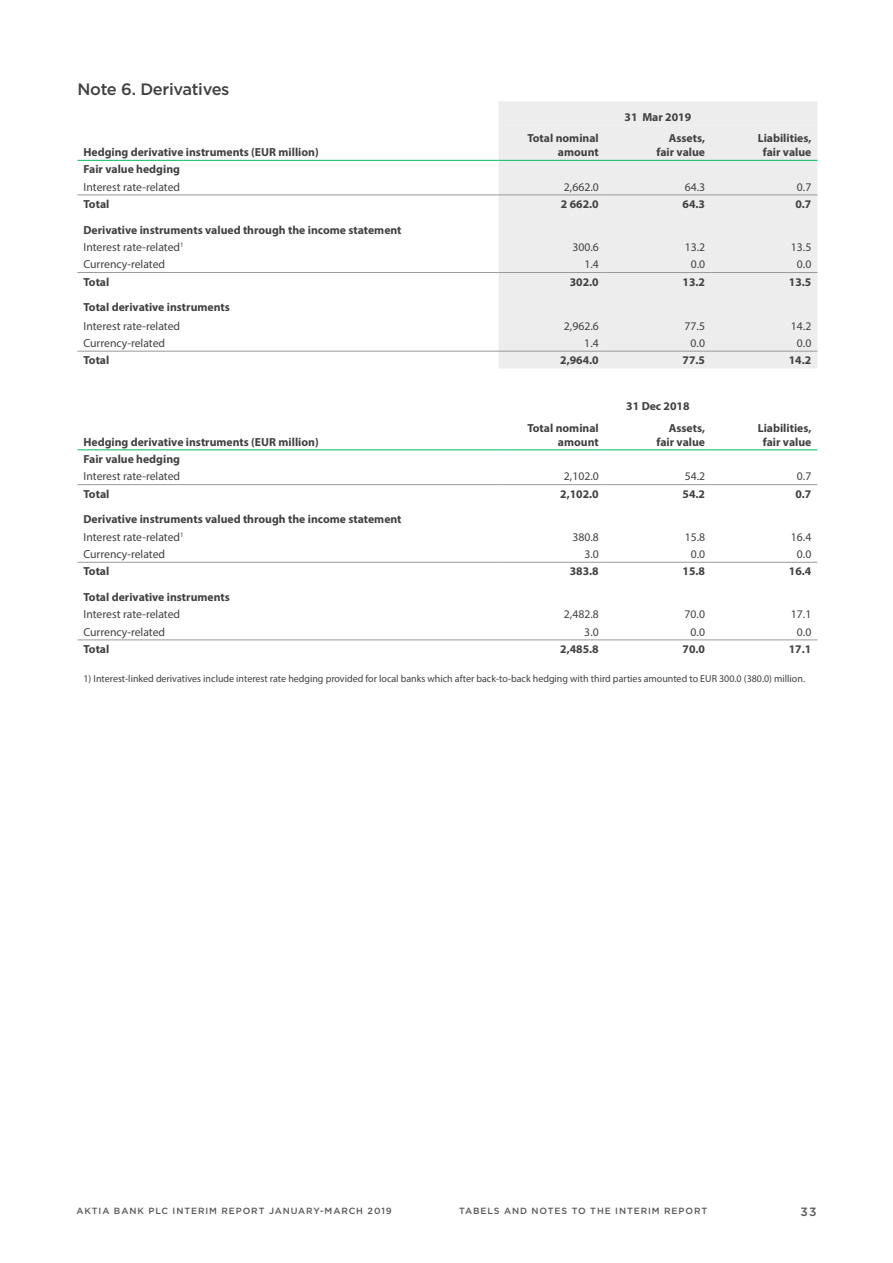
<style>
.page{position:relative;width:893px;height:1263px;background:#fff}
.page>*{position:absolute;margin:0;border:0;box-sizing:border-box;transform-origin:0 0}
.t1{font:500 16.5px "Gotham";letter-spacing:-.02em;color:#414042}
.t2{font:500 12px "Gotham";color:#585858}
.t3{font:700 11.7px/14.1px "Myriad Pro";color:#414042;text-align:right}
.t4{font:11.7px "Myriad Pro";color:#414042}
.t5{font:10.2px "Myriad Pro";color:#414042}
.t6{font:500 9px "Gotham";letter-spacing:.1em;color:#585858}
.s1{font-weight:400}
</style>
<div class="page">
<div style="left:498px;top:101px;width:319px;height:267px;background:#ededee"></div>
<div style="left:498px;top:125px;width:319px;height:35px;background:#ededee"></div>
<hr style="left:78px;top:351px;width:420px;height:1px;background:#999">
<hr style="left:498px;top:351px;width:107px;height:1px;background:#999">
<hr style="left:605px;top:351px;width:106px;height:1px;background:#999">
<hr style="left:711px;top:351px;width:106px;height:1px;background:#999">
<hr style="left:78px;top:272px;width:420px;height:1px;background:#999">
<hr style="left:498px;top:272px;width:107px;height:1px;background:#999">
<hr style="left:605px;top:272px;width:106px;height:1px;background:#999">
<hr style="left:711px;top:272px;width:106px;height:1px;background:#999">
<hr style="left:78px;top:195px;width:420px;height:1px;background:#999">
<hr style="left:498px;top:195px;width:107px;height:1px;background:#999">
<hr style="left:605px;top:195px;width:106px;height:1px;background:#999">
<hr style="left:711px;top:195px;width:106px;height:1px;background:#999">
<hr style="left:78px;top:160px;width:420px;height:1px;background:#00bd5f">
<hr style="left:498px;top:160px;width:107px;height:1px;background:#00bd5f">
<hr style="left:605px;top:160px;width:106px;height:1px;background:#00bd5f">
<hr style="left:711px;top:160px;width:106px;height:1px;background:#00bd5f">
<hr style="left:498px;top:449px;width:107px;height:1px;background:#00bd5f">
<hr style="left:605px;top:449px;width:106px;height:1px;background:#00bd5f">
<hr style="left:711px;top:449px;width:106px;height:1px;background:#00bd5f">
<hr style="left:78px;top:639px;width:420px;height:1px;background:#999">
<hr style="left:498px;top:639px;width:107px;height:1px;background:#999">
<hr style="left:605px;top:639px;width:106px;height:1px;background:#999">
<hr style="left:711px;top:639px;width:106px;height:1px;background:#999">
<hr style="left:78px;top:562px;width:420px;height:1px;background:#999">
<hr style="left:498px;top:562px;width:107px;height:1px;background:#999">
<hr style="left:605px;top:562px;width:106px;height:1px;background:#999">
<hr style="left:711px;top:562px;width:106px;height:1px;background:#999">
<hr style="left:78px;top:484px;width:420px;height:1px;background:#999">
<hr style="left:498px;top:484px;width:107px;height:1px;background:#999">
<hr style="left:605px;top:484px;width:106px;height:1px;background:#999">
<hr style="left:711px;top:484px;width:106px;height:1px;background:#999">
<hr style="left:78px;top:449px;width:420px;height:1px;background:#00bd5f">
<h1 class="t1" style="left:78px;top:79px;width:154px">NOTE 6. DERIVATIVES</h1>
<p class="t3" style="left:84px;top:145px;width:237px">Hedging derivative instruments (EUR million)</p>
<p class="t3" style="left:625px;top:110px;width:68px">31 Mar 2019</p>
<p class="t3" style="left:527px;top:131px;width:73px">Total nominal amount</p>
<p class="t3" style="left:656px;top:131px;width:50px">Assets, fair value</p>
<p class="t3" style="left:758px;top:131px;width:55px;text-align:center">Liabilities, fair value</p>
<p class="t3" style="left:84px;top:162px;width:98px">Fair value hedging</p>
<p class="t4" style="left:84px;top:179px;width:98px">Interest rate-related</p>
<p class="t4" style="left:564px;top:179px;width:36px">2,662.0</p>
<p class="t4" style="left:685px;top:179px;width:22px">64.3</p>
<p class="t4" style="left:797px;top:179px;width:16px">0.7</p>
<p class="t3" style="left:83px;top:197px;width:27px">Total</p>
<p class="t3" style="left:561px;top:197px;width:39px">2 662.0</p>
<p class="t3" style="left:683px;top:197px;width:24px">64.3</p>
<p class="t3" style="left:795px;top:197px;width:18px">0.7</p>
<p class="t3" style="left:83px;top:221px;width:320px;line-height:17.2px;text-align:left">Derivative instruments valued through the income statement<br><span class="s1">Interest rate-related</span><sup>1</sup></p>
<p class="t4" style="left:572px;top:240px;width:28px">300.6</p>
<p class="t4" style="left:685px;top:240px;width:22px">13.2</p>
<p class="t4" style="left:791px;top:240px;width:22px">13.5</p>
<p class="t4" style="left:83px;top:257px;width:83px">Currency-related</p>
<p class="t4" style="left:584px;top:257px;width:16px">1.4</p>
<p class="t4" style="left:691px;top:257px;width:16px">0.0</p>
<p class="t4" style="left:797px;top:257px;width:16px">0.0</p>
<p class="t3" style="left:83px;top:274px;width:27px">Total</p>
<p class="t3" style="left:570px;top:274px;width:31px">302.0</p>
<p class="t3" style="left:682px;top:274px;width:24px">13.2</p>
<p class="t3" style="left:789px;top:274px;width:24px">13.5</p>
<p class="t3" style="left:83px;top:300px;width:148px">Total derivative instruments</p>
<p class="t4" style="left:83px;top:318px;width:98px">Interest rate-related</p>
<p class="t4" style="left:564px;top:318px;width:36px">2,962.6</p>
<p class="t4" style="left:685px;top:318px;width:22px">77.5</p>
<p class="t4" style="left:791px;top:318px;width:22px">14.2</p>
<p class="t4" style="left:83px;top:336px;width:83px">Currency-related</p>
<p class="t4" style="left:584px;top:336px;width:16px">1.4</p>
<p class="t4" style="left:691px;top:336px;width:16px">0.0</p>
<p class="t4" style="left:797px;top:336px;width:16px">0.0</p>
<p class="t3" style="left:83px;top:353px;width:27px">Total</p>
<p class="t3" style="left:560px;top:353px;width:40px">2,964.0</p>
<p class="t3" style="left:682px;top:353px;width:24px">77.5</p>
<p class="t3" style="left:789px;top:353px;width:24px">14.2</p>
<p class="t3" style="left:626px;top:399px;width:65px">31 Dec 2018</p>
<p class="t3" style="left:84px;top:434px;width:237px">Hedging derivative instruments (EUR million)</p>
<p class="t3" style="left:527px;top:420px;width:73px">Total nominal amount</p>
<p class="t3" style="left:656px;top:420px;width:50px">Assets, fair value</p>
<p class="t3" style="left:758px;top:420px;width:55px;text-align:center">Liabilities, fair value</p>
<p class="t3" style="left:84px;top:452px;width:98px">Fair value hedging</p>
<p class="t4" style="left:84px;top:469px;width:98px">Interest rate-related</p>
<p class="t4" style="left:564px;top:469px;width:36px">2,102.0</p>
<p class="t4" style="left:685px;top:469px;width:22px">54.2</p>
<p class="t4" style="left:797px;top:469px;width:16px">0.7</p>
<p class="t3" style="left:83px;top:486px;width:27px">Total</p>
<p class="t3" style="left:560px;top:486px;width:40px">2,102.0</p>
<p class="t3" style="left:683px;top:486px;width:24px">54.2</p>
<p class="t3" style="left:795px;top:486px;width:18px">0.7</p>
<p class="t3" style="left:83px;top:510px;width:320px;line-height:17.2px;text-align:left">Derivative instruments valued through the income statement<br><span class="s1">Interest rate-related</span><sup>1</sup></p>
<p class="t4" style="left:572px;top:530px;width:28px">380.8</p>
<p class="t4" style="left:685px;top:530px;width:22px">15.8</p>
<p class="t4" style="left:791px;top:530px;width:22px">16.4</p>
<p class="t4" style="left:83px;top:547px;width:83px">Currency-related</p>
<p class="t4" style="left:584px;top:547px;width:16px">3.0</p>
<p class="t4" style="left:691px;top:547px;width:16px">0.0</p>
<p class="t4" style="left:797px;top:547px;width:16px">0.0</p>
<p class="t3" style="left:83px;top:564px;width:27px">Total</p>
<p class="t3" style="left:570px;top:564px;width:31px">383.8</p>
<p class="t3" style="left:682px;top:564px;width:24px">15.8</p>
<p class="t3" style="left:789px;top:564px;width:24px">16.4</p>
<p class="t3" style="left:83px;top:590px;width:148px">Total derivative instruments</p>
<p class="t4" style="left:83px;top:607px;width:98px">Interest rate-related</p>
<p class="t4" style="left:564px;top:607px;width:36px">2,482.8</p>
<p class="t4" style="left:685px;top:607px;width:22px">70.0</p>
<p class="t4" style="left:791px;top:607px;width:22px">17.1</p>
<p class="t4" style="left:83px;top:624px;width:83px">Currency-related</p>
<p class="t4" style="left:584px;top:624px;width:16px">3.0</p>
<p class="t4" style="left:691px;top:624px;width:16px">0.0</p>
<p class="t4" style="left:797px;top:624px;width:16px">0.0</p>
<p class="t3" style="left:83px;top:642px;width:27px">Total</p>
<p class="t3" style="left:560px;top:642px;width:40px">2,485.8</p>
<p class="t3" style="left:682px;top:642px;width:24px">70.0</p>
<p class="t3" style="left:789px;top:642px;width:24px">17.1</p>
<p class="t5" style="left:84px;top:672px;width:723px">1) Interest-linked derivatives include interest rate hedging provided for local banks which after back-to-back hedging with third parties amounted to EUR 300.0 (380.0) million.</p>
<p class="t6" style="left:77px;top:1205px;width:317px">AKTIA BANK PLC INTERIM REPORT JANUARY-MARCH 2019</p>
<p class="t6" style="left:459px;top:1205px;width:14px">TABELS</p>
<p class="t6" style="left:504px;top:1205px;width:9px">AND</p>
<p class="t6" style="left:532px;top:1205px;width:8px">NOTES</p>
<p class="t6" style="left:572px;top:1205px;width:8px">TO</p>
<p class="t6" style="left:590px;top:1205px;width:8px">THE</p>
<p class="t6" style="left:615px;top:1205px;width:12px">INTERIM</p>
<p class="t6" style="left:664px;top:1205px;width:8px">REPORT</p>
<p class="t2" style="left:800px;top:1204px;width:18px">33</p>
</div>
